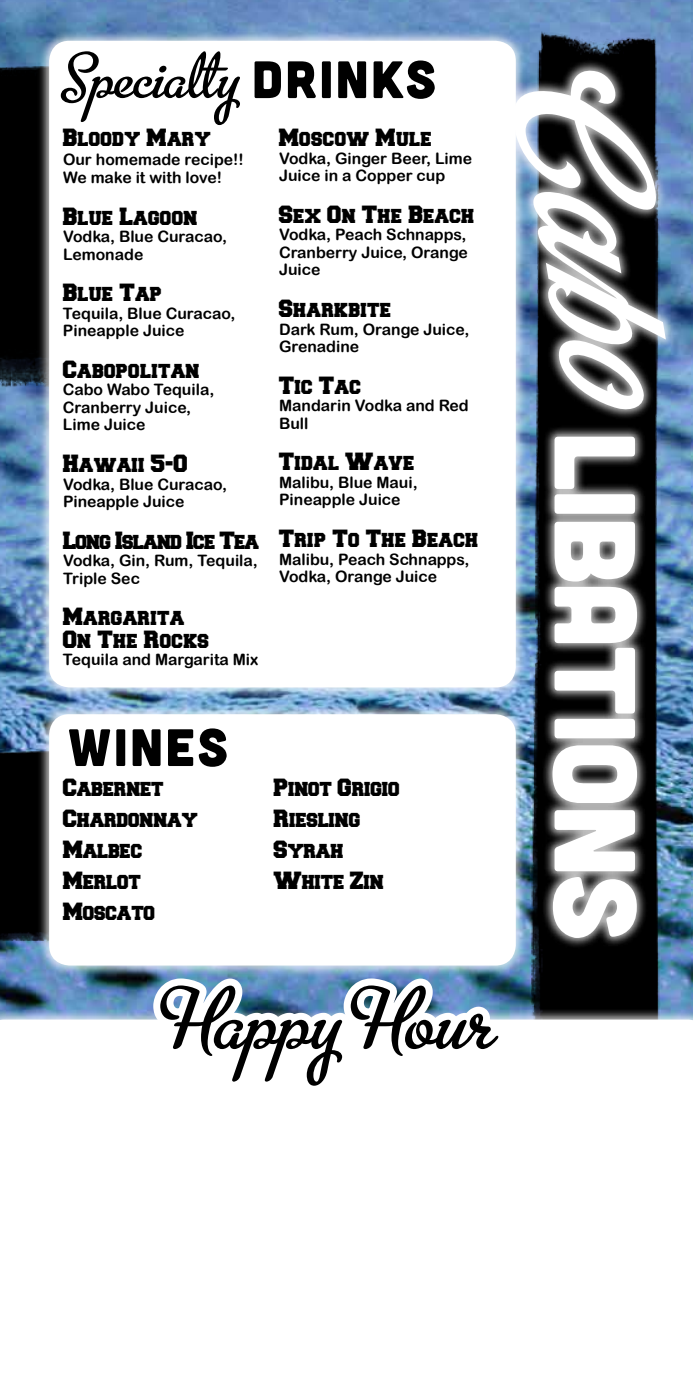
<style>
.page{position:relative;width:693px;height:1386px;background:#fff}
.page>*{position:absolute;margin:0;border:0;box-sizing:border-box;transform-origin:0 0}
.t1{font:114.8px "Cubano";letter-spacing:-.02em;color:#fff}
.t2{font:97.48px "Metro Script";letter-spacing:-.005em;color:#000}
.t3{font:71.75px "Metro Script";letter-spacing:.005em;color:#000}
.t4{font:52.5px "Cubano";letter-spacing:.05em;color:#000}
.t5{font:21px/22.6px "Freshman";color:#000}
.t6{font:21px/30.8px "Freshman";letter-spacing:-.02em;color:#000}
.t7{font:21px "Freshman";letter-spacing:-.05em;color:#000}
.t8{font:15.75px/17.5px "Arial Rounded MT Bold";color:#000}
.s1{font-family:"Cubano";font-size:52.5px}
</style>
<div class="page">
<img style="left:0;top:0;width:693px;height:1008px">
<img style="left:520px;top:12px;width:148px;height:996px">
<div style="left:541px;top:425px;width:107px;height:524px;background:#fff;opacity:.75"></div>
<div style="left:502px;top:59px;width:175px;height:361px;background:#fff;opacity:.75"></div>
<svg style="left:527px;top:71px;width:139px;height:338px"></svg>
<img style="left:0;top:47px;width:38px;height:369px">
<div style="left:38px;top:29px;width:489px;height:670px;background:#fff;opacity:.75"></div>
<div style="left:49px;top:41px;width:467px;height:646px;background:#fff;border-radius:20px"></div>
<div style="left:49px;top:40px;width:397px;height:96px;background:#fff"></div>
<img style="left:0;top:736px;width:38px;height:208px">
<div style="left:38px;top:703px;width:489px;height:274px;background:#fff;opacity:.75"></div>
<div style="left:49px;top:714px;width:467px;height:252px;background:#fff;border-radius:20px"></div>
<img style="left:146px;top:968px;width:372px;height:52px">
<h3 class="t3" style="left:64px;top:38px;width:374px">Specialty <span class="s1">DRINKS</span></h3>
<h3 class="t5" style="left:63px;top:128px;width:150px">Bloody Mary</h3>
<p class="t8" style="left:63px;top:151px;width:182px">Our homemade recipe!!<br>We make it with love!</p>
<h3 class="t5" style="left:63px;top:206px;width:137px">Blue Lagoon</h3>
<p class="t8" style="left:63px;top:228px;width:166px">Vodka, Blue Curacao,<br>Lemonade</p>
<h3 class="t5" style="left:63px;top:283px;width:101px">Blue Tap</h3>
<p class="t8" style="left:63px;top:304px;width:174px">Tequila, Blue Curacao,<br>Pineapple Juice</p>
<h3 class="t5" style="left:63px;top:359px;width:139px">Cabopolitan</h3>
<p class="t8" style="left:63px;top:381px;width:153px">Cabo Wabo Tequila,<br>Cranberry Juice,<br>Lime Juice</p>
<h3 class="t5" style="left:63px;top:453px;width:127px">Hawaii 5-O</h3>
<p class="t8" style="left:63px;top:475px;width:166px">Vodka, Blue Curacao,<br>Pineapple Juice</p>
<h3 class="t7" style="left:63px;top:531px;width:198px">Long Island Ice Tea</h3>
<p class="t8" style="left:63px;top:552px;width:196px">Vodka, Gin, Rum, Tequila,<br>Triple Sec</p>
<h3 class="t5" style="left:63px;top:607px;width:148px">Margarita<br>On The Rocks</h3>
<p class="t8" style="left:63px;top:651px;width:197px">Tequila and Margarita Mix</p>
<h3 class="t5" style="left:279px;top:128px;width:155px">Moscow Mule</h3>
<p class="t8" style="left:279px;top:149px;width:195px">Vodka, Ginger Beer, Lime<br>Juice in a Copper cup</p>
<h3 class="t5" style="left:279px;top:204px;width:197px">Sex On The Beach</h3>
<p class="t8" style="left:279px;top:226px;width:190px;text-align:justify">Vodka, Peach Schnapps, Cranberry Juice, Orange Juice</p>
<h3 class="t5" style="left:279px;top:299px;width:114px">Sharkbite</h3>
<p class="t8" style="left:279px;top:320px;width:192px">Dark Rum, Orange Juice,<br>Grenadine</p>
<h3 class="t5" style="left:279px;top:375px;width:84px">Tic Tac</h3>
<p class="t8" style="left:279px;top:397px;width:191px">Mandarin Vodka and Red<br>Bull</p>
<h3 class="t5" style="left:279px;top:452px;width:137px">Tidal Wave</h3>
<p class="t8" style="left:279px;top:473px;width:140px">Malibu, Blue Maui,<br>Pineapple Juice</p>
<h3 class="t5" style="left:279px;top:528px;width:201px">Trip To The Beach</h3>
<p class="t8" style="left:279px;top:550px;width:192px">Malibu, Peach Schnapps,<br>Vodka, Orange Juice</p>
<h3 class="t4" style="left:68px;top:714px;width:161px">WINES</h3>
<h3 class="t6" style="left:63px;top:774px;width:137px">Cabernet<br>Chardonnay<br>Malbec<br>Merlot<br>Moscato</h3>
<h3 class="t6" style="left:274px;top:774px;width:128px">Pinot Grigio<br>Riesling<br>Syrah<br>White Zin</h3>
<h2 class="t2" style="left:168px;top:968px;width:329px">Happy Hour</h2>
<h1 class="t1" style="left:669px;top:431px;width:511px;rotate:90deg">LIBATIONS</h1>
</div>
